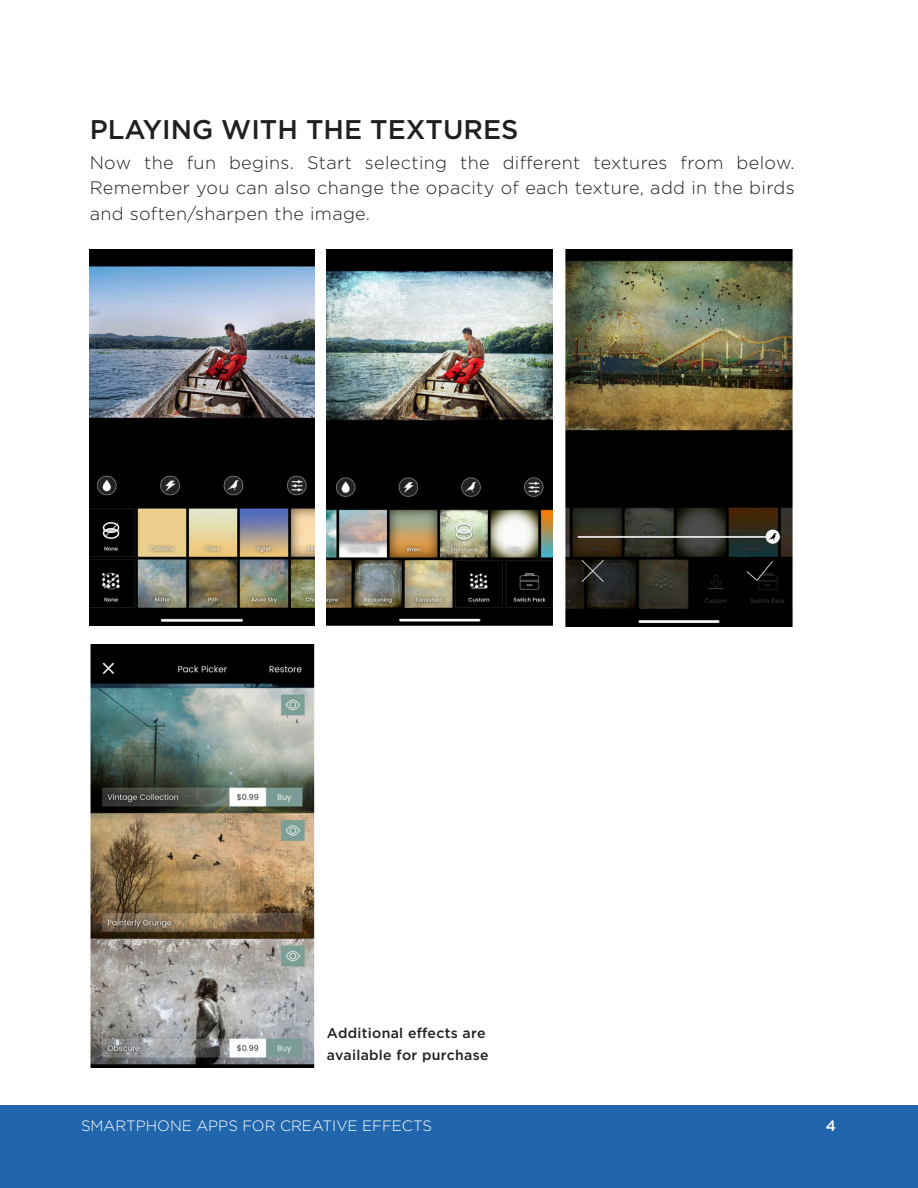
<style>
.page{position:relative;width:918px;height:1188px;background:#fff}
.page>*{position:absolute;margin:0;border:0;box-sizing:border-box;transform-origin:0 0}
.Secondary_Heading{font:500 27px "Gotham";color:#231f20}
.Body_text{font:300 18px/25.5px "Gotham";letter-spacing:.02em;color:#231f20;text-align:justify}
.t1{font:300 15px "Gotham";color:#fff}
.t2{font:500 15px "Gotham";color:#fff}
.Body_text-2{font:500 14.1px/21.8px "Gotham";letter-spacing:.02em;color:#231f20}
</style>
<div class="page">
<div style="left:0;top:1105px;width:918px;height:83px;background:#2166ad"></div>
<img style="left:566px;top:250px;width:227px;height:377px">
<img style="left:90px;top:250px;width:224px;height:375px">
<img style="left:90px;top:645px;width:224px;height:422px">
<img style="left:327px;top:250px;width:225px;height:376px">
<p class="Secondary_Heading" style="left:90px;top:111px;width:430px">PLAYING WITH THE TEXTURES</p>
<p class="Body_text" style="left:90px;top:149px;width:707px">Now the fun begins. Start selecting the different textures from below.<br>Remember you can also change the opacity of each texture, add in the birds and soften/sharpen the image.</p>
<p class="Body_text-2" style="left:327px;top:1022px;width:163px">Additional effects are available for purchase</p>
<p class="t1" style="left:81px;top:1117px;width:353px">SMARTPHONE APPS FOR CREATIVE EFFECTS</p>
<p class="t2" style="left:826px;top:1116px;width:12px">4</p>
</div>
